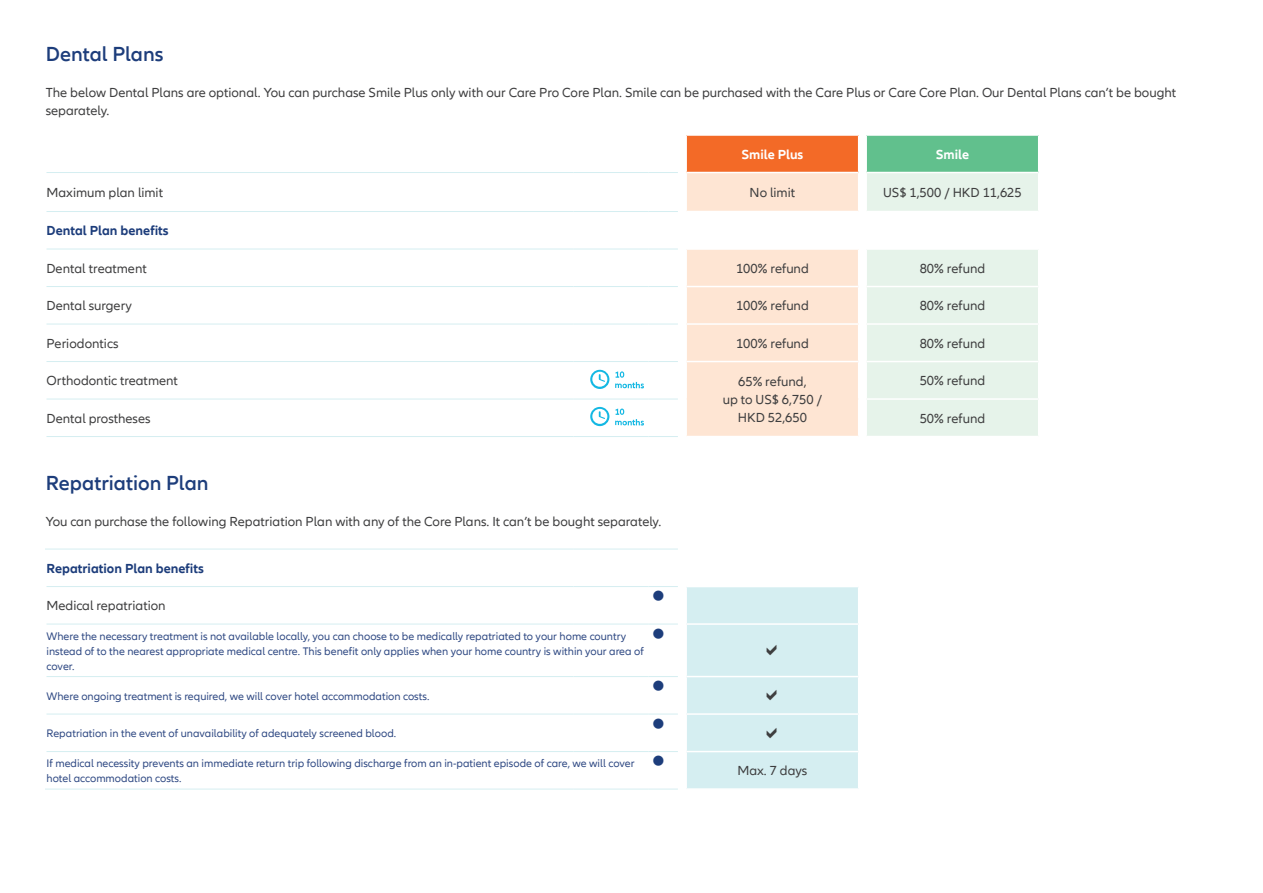
<style>
.page{position:relative;width:1263px;height:893px;background:#fff}
.page>*{position:absolute;margin:0;border:0;box-sizing:border-box;transform-origin:0 0}
.t1{font:600 21px "Allianz Neo";color:#1d3d7b}
.t2{font:13.5px/18px "Allianz Neo";color:#3e3e3f}
.t3{font:700 13.5px "Allianz Neo";color:#1d3d7b}
.t4{font:700 13.5px "Allianz Neo";color:#fff}
.t5{font:11.25px/15px "Allianz Neo";color:#2f4983}
</style>
<div class="page">
<svg style="left:46px;top:248px;width:603px;height:541px"></svg>
<div style="left:686px;top:135px;width:173px;height:37px;background:#f36a27"></div>
<div style="left:866px;top:135px;width:173px;height:37px;background:#61c08d"></div>
<svg style="left:687px;top:173px;width:171px;height:263px;background:#fee8d9"></svg>
<svg style="left:867px;top:173px;width:171px;height:263px;background:#e9f4ed"></svg>
<hr style="left:686px;top:134px;width:173px;height:2px;background:#fff">
<hr style="left:685px;top:136px;width:2px;height:36px;background:#fff">
<hr style="left:858px;top:136px;width:1px;height:36px;background:#fff">
<hr style="left:866px;top:134px;width:173px;height:2px;background:#fff">
<hr style="left:865px;top:136px;width:2px;height:36px;background:#fff">
<hr style="left:1038px;top:136px;width:1px;height:36px;background:#fff">
<hr style="left:686px;top:211px;width:173px;height:1px;background:#fff">
<hr style="left:866px;top:211px;width:173px;height:1px;background:#fff">
<hr style="left:648px;top:249px;width:1px;height:37px;background:#fff">
<hr style="left:686px;top:248px;width:173px;height:2px;background:#fff">
<hr style="left:866px;top:248px;width:173px;height:2px;background:#fff">
<hr style="left:648px;top:287px;width:1px;height:37px;background:#fff">
<hr style="left:686px;top:286px;width:173px;height:1px;background:#fff">
<hr style="left:866px;top:286px;width:173px;height:1px;background:#fff">
<hr style="left:648px;top:324px;width:1px;height:37px;background:#fff">
<hr style="left:686px;top:323px;width:173px;height:2px;background:#fff">
<hr style="left:866px;top:323px;width:173px;height:2px;background:#fff">
<hr style="left:572px;top:362px;width:2px;height:37px;background:#fff">
<hr style="left:648px;top:362px;width:1px;height:37px;background:#fff">
<hr style="left:686px;top:361px;width:173px;height:1px;background:#fff">
<hr style="left:866px;top:361px;width:173px;height:1px;background:#fff">
<hr style="left:572px;top:399px;width:2px;height:37px;background:#fff">
<hr style="left:648px;top:399px;width:1px;height:37px;background:#fff">
<hr style="left:866px;top:398px;width:173px;height:2px;background:#fff">
<hr style="left:648px;top:437px;width:1px;height:37px;background:#fff">
<hr style="left:572px;top:549px;width:2px;height:37px;background:#fff">
<hr style="left:648px;top:549px;width:1px;height:37px;background:#fff">
<hr style="left:648px;top:587px;width:1px;height:37px;background:#fff">
<hr style="left:648px;top:624px;width:1px;height:52px;background:#fff">
<hr style="left:648px;top:677px;width:1px;height:37px;background:#fff">
<hr style="left:648px;top:714px;width:1px;height:37px;background:#fff">
<hr style="left:648px;top:752px;width:1px;height:37px;background:#fff">
<hr style="left:46px;top:172px;width:527px;height:1px;background:#d5eef1">
<hr style="left:573px;top:172px;width:76px;height:1px;background:#d5eef1">
<svg style="left:649px;top:172px;width:29px;height:1px"></svg>
<hr style="left:46px;top:211px;width:527px;height:1px;background:#d5eef1">
<hr style="left:573px;top:211px;width:76px;height:1px;background:#d5eef1">
<svg style="left:649px;top:211px;width:29px;height:1px"></svg>
<hr style="left:46px;top:249px;width:527px;height:1px;background:#d5eef1">
<hr style="left:573px;top:249px;width:76px;height:1px;background:#d5eef1">
<svg style="left:649px;top:248px;width:29px;height:2px"></svg>
<hr style="left:46px;top:286px;width:527px;height:1px;background:#d5eef1">
<hr style="left:573px;top:286px;width:76px;height:1px;background:#d5eef1">
<svg style="left:649px;top:286px;width:29px;height:1px"></svg>
<hr style="left:46px;top:324px;width:527px;height:1px;background:#d5eef1">
<hr style="left:573px;top:324px;width:76px;height:1px;background:#d5eef1">
<svg style="left:649px;top:323px;width:29px;height:2px"></svg>
<hr style="left:46px;top:361px;width:527px;height:1px;background:#d5eef1">
<hr style="left:573px;top:361px;width:76px;height:1px;background:#d5eef1">
<svg style="left:649px;top:361px;width:29px;height:1px"></svg>
<hr style="left:46px;top:399px;width:527px;height:1px;background:#d5eef1">
<hr style="left:573px;top:399px;width:76px;height:1px;background:#d5eef1">
<svg style="left:649px;top:398px;width:29px;height:2px"></svg>
<hr style="left:46px;top:436px;width:527px;height:1px;background:#d5eef1">
<hr style="left:573px;top:436px;width:76px;height:1px;background:#d5eef1">
<svg style="left:649px;top:436px;width:29px;height:1px"></svg>
<hr style="left:45px;top:549px;width:528px;height:1px;background:#d5eef1">
<hr style="left:573px;top:549px;width:76px;height:1px;background:#d5eef1">
<hr style="left:46px;top:586px;width:527px;height:1px;background:#d5eef1">
<hr style="left:573px;top:586px;width:76px;height:1px;background:#d5eef1">
<hr style="left:46px;top:624px;width:527px;height:1px;background:#d5eef1">
<hr style="left:573px;top:624px;width:76px;height:1px;background:#d5eef1">
<hr style="left:46px;top:676px;width:527px;height:1px;background:#d5eef1">
<hr style="left:573px;top:676px;width:76px;height:1px;background:#d5eef1">
<hr style="left:46px;top:714px;width:527px;height:1px;background:#d5eef1">
<hr style="left:573px;top:714px;width:76px;height:1px;background:#d5eef1">
<hr style="left:46px;top:751px;width:527px;height:1px;background:#d5eef1">
<hr style="left:573px;top:751px;width:76px;height:1px;background:#d5eef1">
<hr style="left:45px;top:789px;width:528px;height:1px;background:#d5eef1">
<hr style="left:573px;top:789px;width:76px;height:1px;background:#d5eef1">
<svg style="left:590px;top:407px;width:19px;height:19px"></svg>
<svg style="left:615px;top:409px;width:29px;height:16px"></svg>
<svg style="left:590px;top:370px;width:19px;height:19px"></svg>
<svg style="left:615px;top:371px;width:29px;height:17px"></svg>
<svg style="left:649px;top:548px;width:209px;height:242px"></svg>
<h1 class="t1" style="left:46px;top:42px;width:119px">Dental Plans</h1>
<p class="t2" style="left:46px;top:84px;width:1132px">The below Dental Plans are optional. You can purchase Smile Plus only with our Care Pro Core Plan. Smile can be purchased with the Care Plus or Care Core Plan. Our Dental Plans can’t be bought separately.</p>
<p class="t4" style="left:741px;top:147px;width:63px">Smile Plus</p>
<p class="t4" style="left:936px;top:147px;width:35px">Smile</p>
<p class="t2" style="left:46px;top:184px;width:118px">Maximum plan limit</p>
<p class="t2" style="left:750px;top:184px;width:47px">No limit</p>
<p class="t2" style="left:883px;top:184px;width:140px">US$ 1,500 / HKD 11,625</p>
<p class="t3" style="left:46px;top:223px;width:124px">Dental Plan benefits</p>
<p class="t2" style="left:46px;top:260px;width:102px">Dental treatment</p>
<p class="t2" style="left:736px;top:260px;width:74px">100% refund</p>
<p class="t2" style="left:920px;top:260px;width:67px">80% refund</p>
<p class="t2" style="left:46px;top:297px;width:87px">Dental surgery</p>
<p class="t2" style="left:736px;top:297px;width:74px">100% refund</p>
<p class="t2" style="left:920px;top:297px;width:67px">80% refund</p>
<p class="t2" style="left:46px;top:335px;width:74px">Periodontics</p>
<p class="t2" style="left:736px;top:335px;width:74px">100% refund</p>
<p class="t2" style="left:920px;top:335px;width:67px">80% refund</p>
<p class="t2" style="left:46px;top:372px;width:133px">Orthodontic treatment</p>
<p class="t2" style="left:723px;top:373px;width:101px;text-align:center">65% refund,<br>up to US$ 6,750 /<br>HKD 52,650</p>
<p class="t2" style="left:920px;top:372px;width:67px">50% refund</p>
<p class="t2" style="left:46px;top:410px;width:106px">Dental prostheses</p>
<p class="t2" style="left:920px;top:410px;width:67px">50% refund</p>
<h1 class="t1" style="left:46px;top:471px;width:164px">Repatriation Plan</h1>
<p class="t2" style="left:46px;top:513px;width:617px">You can purchase the following Repatriation Plan with any of the Core Plans. It can’t be bought separately.</p>
<p class="t3" style="left:47px;top:561px;width:159px">Repatriation Plan benefits</p>
<p class="t2" style="left:47px;top:597px;width:121px">Medical repatriation</p>
<p class="t5" style="left:46px;top:629px;width:599px">Where the necessary treatment is not available locally, you can choose to be medically repatriated to your home country instead of to the nearest appropriate medical centre. This benefit only applies when your home country is within your area of cover.</p>
<p class="t5" style="left:46px;top:689px;width:384px">Where ongoing treatment is required, we will cover hotel accommodation costs.</p>
<p class="t5" style="left:46px;top:726px;width:351px">Repatriation in the event of unavailability of adequately screened blood.</p>
<p class="t5" style="left:46px;top:756px;width:590px">If medical necessity prevents an immediate return trip following discharge from an in-patient episode of care, we will cover hotel accommodation costs.</p>
<p class="t2" style="left:737px;top:762px;width:72px">Max. 7 days</p>
</div>
